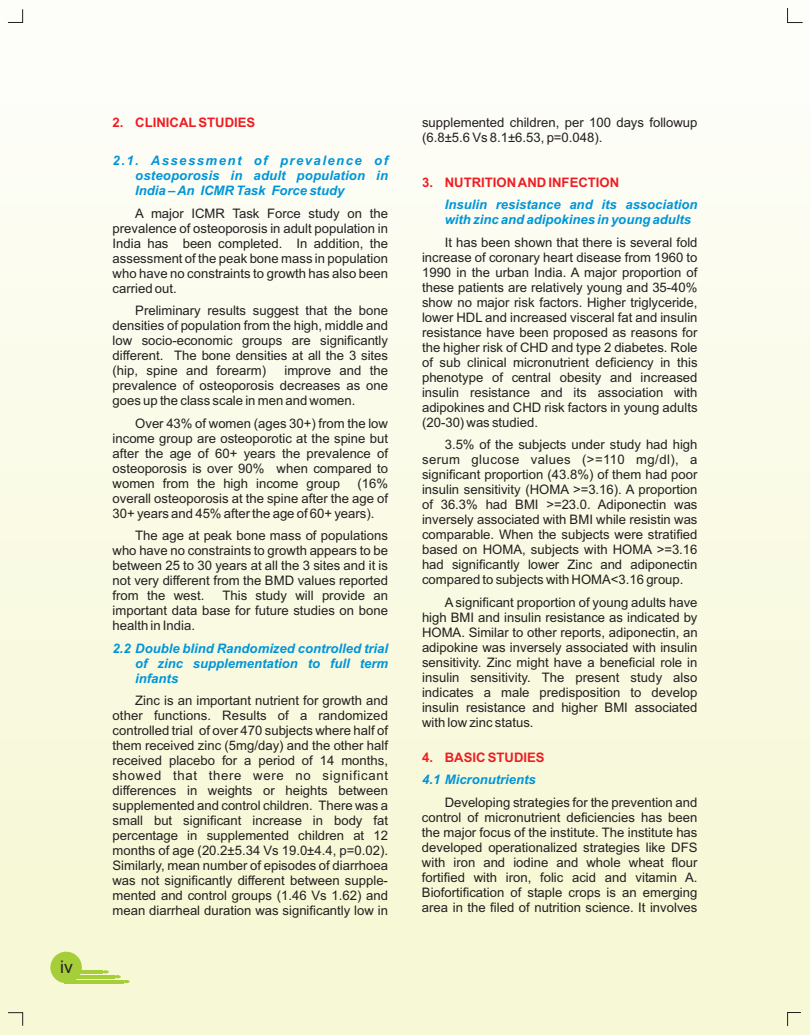
<style>
.page{position:relative;width:810px;height:1035px;background:#fff}
.page>*{position:absolute;margin:0;border:0;box-sizing:border-box;transform-origin:0 0}
.t1{font:17.5px "Arial";color:#231f20}
.t2{font:13.12px/15px "Arial";color:#231f20}
.t3{font:italic 700 13.12px/15px "Arial";color:#0095d9;text-align:justify}
.t4{font:700 13.12px "Arial";color:#ee1d23}
.t5{font:13.12px "Arial";letter-spacing:.03em;color:#231f20}
</style>
<div class="page">
<div style="left:0;top:0;width:810px;height:1035px;background:linear-gradient(to bottom,#fefefb,#f6f7d1)"></div>
<div style="left:50px;top:952px;width:32px;height:31px;background:#a6ce39;border-radius:50%"></div>
<hr style="left:77px;top:975px;width:37px;height:3px;background:#a6ce39">
<hr style="left:80px;top:970px;width:23px;height:4px;background:#a6ce39">
<hr style="left:64px;top:980px;width:59px;height:3px;background:#a6ce39">
<svg style="left:102px;top:970px;width:28px;height:13px"></svg>
<svg style="left:8px;top:9px;width:15px;height:14px"></svg>
<svg style="left:787px;top:8px;width:16px;height:15px"></svg>
<svg style="left:787px;top:1012px;width:14px;height:14px"></svg>
<svg style="left:8px;top:1012px;width:15px;height:14px"></svg>
<h1 class="t1" style="left:60px;top:960px;width:14px">iv</h1>
<p class="t4" style="left:113px;top:117px;width:144px">2. CLINICALSTUDIES</p>
<p class="t2" style="left:422px;top:116px;width:277px">supplemented children, per 100 days followup (6.8±5.6 Vs 8.1±6.53, p=0.048).</p>
<p class="t3" style="left:135px;top:154px;width:254px;text-indent:-23px">2.1. Assessment of prevalence of osteoporosis in adult population in India – An ICMR Task Force study</p>
<p class="t4" style="left:422px;top:177px;width:199px">3. NUTRITION AND INFECTION</p>
<p class="t3" style="left:445px;top:198px;width:254px">Insulin resistance and its association with zinc and adipokines in young adults</p>
<p class="t2" style="left:113px;top:207px;width:277px;text-align:justify;text-indent:23px">A major ICMR Task Force study on the prevalence of osteoporosis in adult population in India has been completed. In addition, the</p>
<p class="t2" style="left:445px;top:236px;width:254px">It has been shown that there is several fold</p>
<p class="t2" style="left:113px;top:252px;width:277px">assessment of the peak bone mass in population</p>
<p class="t2" style="left:422px;top:251px;width:277px">increase of coronary heart disease from 1960 to</p>
<p class="t2" style="left:113px;top:267px;width:277px">who have no constraints to growth has also been</p>
<p class="t2" style="left:422px;top:266px;width:277px">1990 in the urban India. A major proportion of</p>
<p class="t2" style="left:113px;top:282px;width:66px">carried out.</p>
<p class="t2" style="left:422px;top:281px;width:277px">these patients are relatively young and 35-40% show no major risk factors. Higher triglyceride,</p>
<p class="t2" style="left:135px;top:304px;width:254px">Preliminary results suggest that the bone</p>
<p class="t2" style="left:422px;top:311px;width:277px">lower HDL and increased visceral fat and insulin</p>
<p class="t2" style="left:113px;top:319px;width:277px">densities of population from the high, middle and</p>
<p class="t2" style="left:422px;top:326px;width:277px">resistance have been proposed as reasons for</p>
<p class="t2" style="left:113px;top:334px;width:277px">low socio-economic groups are significantly</p>
<p class="t2" style="left:422px;top:341px;width:277px">the higher risk of CHD and type 2 diabetes. Role</p>
<p class="t2" style="left:113px;top:349px;width:277px">different. The bone densities at all the 3 sites</p>
<p class="t2" style="left:422px;top:356px;width:277px">of sub clinical micronutrient deficiency in this</p>
<p class="t2" style="left:113px;top:364px;width:155px">(hip, spine and forearm)</p>
<p class="t2" style="left:284px;top:364px;width:105px">improve and the</p>
<p class="t2" style="left:422px;top:371px;width:277px">phenotype of central obesity and increased</p>
<p class="t2" style="left:113px;top:379px;width:277px">prevalence of osteoporosis decreases as one</p>
<p class="t2" style="left:422px;top:386px;width:277px">insulin resistance and its association with</p>
<p class="t2" style="left:113px;top:394px;width:244px">goes up the class scale in men and women.</p>
<p class="t2" style="left:422px;top:401px;width:277px">adipokines and CHD risk factors in young adults</p>
<p class="t2" style="left:135px;top:417px;width:254px">Over 43% of women (ages 30+) from the low</p>
<p class="t2" style="left:422px;top:416px;width:117px">(20-30) was studied.</p>
<p class="t2" style="left:113px;top:432px;width:277px">income group are osteoporotic at the spine but</p>
<p class="t2" style="left:445px;top:438px;width:254px">3.5% of the subjects under study had high</p>
<p class="t2" style="left:113px;top:447px;width:277px">after the age of 60+ years the prevalence of</p>
<p class="t5" style="left:422px;top:455px;width:277px">serum glucose values (&gt;=110 mg/dl), a</p>
<p class="t2" style="left:113px;top:462px;width:277px">osteoporosis is over 90% when compared to</p>
<p class="t2" style="left:422px;top:468px;width:277px">significant proportion (43.8%) of them had poor</p>
<p class="t2" style="left:113px;top:477px;width:229px">women from the high income group</p>
<p class="t2" style="left:357px;top:477px;width:32px">(16%</p>
<p class="t2" style="left:422px;top:483px;width:277px">insulin sensitivity (HOMA &gt;=3.16). A proportion</p>
<p class="t2" style="left:113px;top:492px;width:277px">overall osteoporosis at the spine after the age of</p>
<p class="t2" style="left:422px;top:498px;width:277px">of 36.3% had BMI &gt;=23.0. Adiponectin was</p>
<p class="t2" style="left:113px;top:507px;width:263px">30+ years and 45% after the age of 60+ years).</p>
<p class="t2" style="left:422px;top:513px;width:277px">inversely associated with BMI while resistin was</p>
<p class="t2" style="left:135px;top:529px;width:254px">The age at peak bone mass of populations</p>
<p class="t2" style="left:422px;top:528px;width:277px">comparable. When the subjects were stratified</p>
<p class="t2" style="left:113px;top:544px;width:277px">who have no constraints to growth appears to be</p>
<p class="t2" style="left:422px;top:543px;width:277px">based on HOMA, subjects with HOMA &gt;=3.16</p>
<p class="t2" style="left:113px;top:559px;width:277px">between 25 to 30 years at all the 3 sites and it is</p>
<p class="t2" style="left:422px;top:558px;width:277px">had significantly lower Zinc and adiponectin</p>
<p class="t2" style="left:113px;top:574px;width:277px">not very different from the BMD values reported</p>
<p class="t2" style="left:422px;top:573px;width:263px">compared to subjects with HOMA&lt;3.16 group.</p>
<p class="t2" style="left:113px;top:589px;width:93px">from the west.</p>
<p class="t2" style="left:222px;top:589px;width:167px">This study will provide an</p>
<p class="t2" style="left:445px;top:596px;width:254px">A significant proportion of young adults have</p>
<p class="t2" style="left:113px;top:604px;width:277px">important data base for future studies on bone</p>
<p class="t2" style="left:422px;top:611px;width:277px">high BMI and insulin resistance as indicated by</p>
<p class="t2" style="left:113px;top:619px;width:84px">health in India.</p>
<p class="t2" style="left:422px;top:626px;width:277px;text-align:justify">HOMA. Similar to other reports, adiponectin, an adipokine was inversely associated with insulin sensitivity. Zinc might have a beneficial role in insulin sensitivity. The present study also indicates a male predisposition to develop</p>
<p class="t3" style="left:135px;top:642px;width:254px;text-indent:-23px">2.2 Double blind Randomized controlled trial of zinc supplementation to full term infants</p>
<p class="t2" style="left:135px;top:694px;width:254px">Zinc is an important nutrient for growth and</p>
<p class="t2" style="left:422px;top:701px;width:277px">insulin resistance and higher BMI associated</p>
<p class="t2" style="left:113px;top:709px;width:277px">other functions. Results of a randomized</p>
<p class="t2" style="left:422px;top:716px;width:113px">with low zinc status.</p>
<p class="t2" style="left:113px;top:724px;width:277px;text-align:justify">controlled trial of over 470 subjects where half of them received zinc (5mg/day) and the other half received placebo for a period of 14 months, showed that there were no significant differences in weights or heights between</p>
<p class="t4" style="left:422px;top:752px;width:124px">4. BASIC STUDIES</p>
<p class="t3" style="left:422px;top:773px;width:115px">4.1 Micronutrients</p>
<p class="t2" style="left:445px;top:796px;width:254px">Developing strategies for the prevention and</p>
<p class="t2" style="left:113px;top:799px;width:277px">supplemented and control children. There was a</p>
<p class="t2" style="left:422px;top:811px;width:277px">control of micronutrient deficiencies has been</p>
<p class="t2" style="left:113px;top:814px;width:277px">small but significant increase in body fat</p>
<p class="t2" style="left:422px;top:826px;width:277px">the major focus of the institute. The institute has</p>
<p class="t2" style="left:113px;top:829px;width:277px">percentage in supplemented children at 12 months of age (20.2±5.34 Vs 19.0±4.4, p=0.02).</p>
<p class="t2" style="left:422px;top:841px;width:277px">developed operationalized strategies like DFS</p>
<p class="t2" style="left:113px;top:859px;width:277px">Similarly, mean number of episodes of diarrhoea</p>
<p class="t2" style="left:422px;top:856px;width:277px">with iron and iodine and whole wheat flour</p>
<p class="t2" style="left:113px;top:874px;width:277px">was not significantly different between supple-</p>
<p class="t2" style="left:422px;top:871px;width:277px">fortified with iron, folic acid and vitamin A.</p>
<p class="t2" style="left:113px;top:889px;width:277px">mented and control groups (1.46 Vs 1.62) and</p>
<p class="t2" style="left:422px;top:886px;width:277px">Biofortification of staple crops is an emerging</p>
<p class="t2" style="left:113px;top:904px;width:277px">mean diarrheal duration was significantly low in</p>
<p class="t2" style="left:422px;top:901px;width:277px">area in the filed of nutrition science. It involves</p>
</div>
